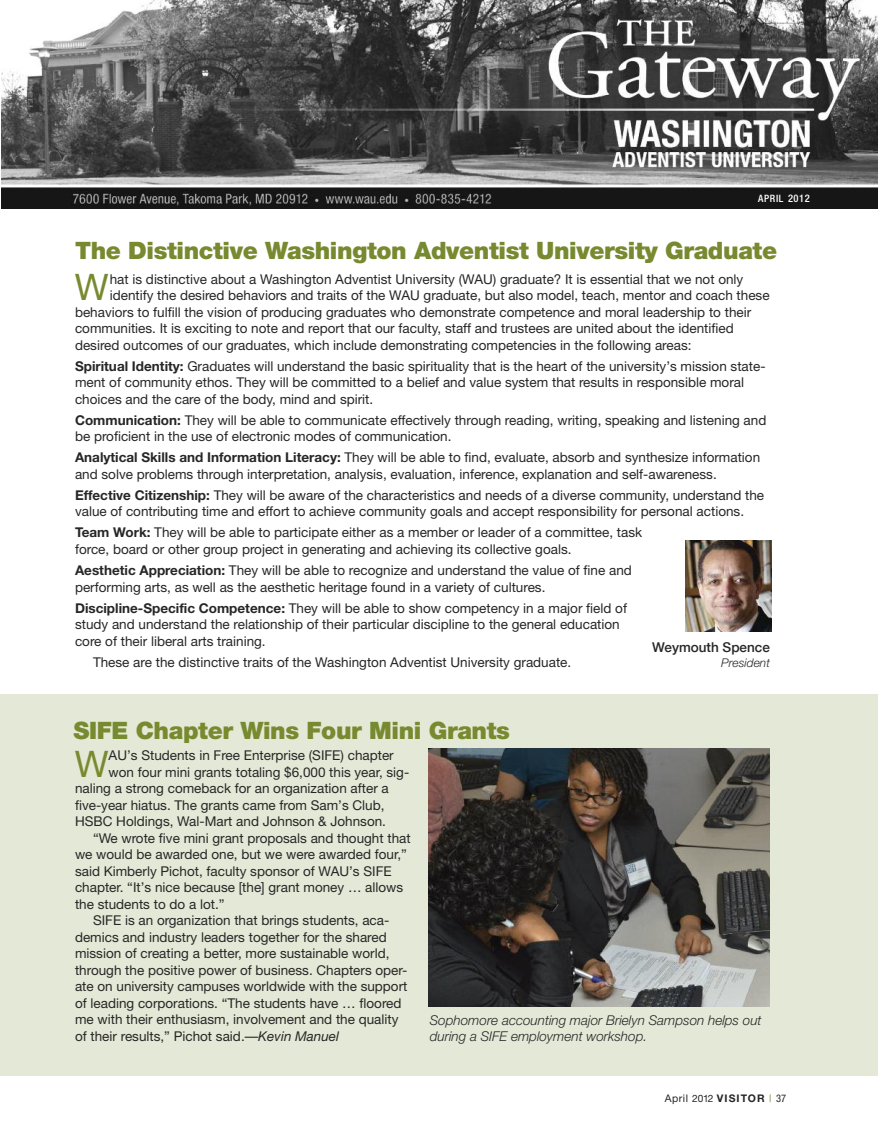
<style>
.page{position:relative;width:878px;height:1148px;background:#fff}
.page>*{position:absolute;margin:0;border:0;box-sizing:border-box;transform-origin:0 0}
.t1{font:36.6px "Helvetica Neue";color:#778a30}
.t2{font:900 24px "Helvetica Neue";letter-spacing:-.015em;color:#778a30}
.t3{font:13.5px/16.5px "Helvetica Neue";color:#272627}
.t4{font:italic 300 13.5px/16.2px "Helvetica Neue";color:#272627}
.t5{font:500 13.5px "Helvetica Neue";color:#272627}
.t6{font:italic 300 12px "Helvetica Neue";color:#272627}
.t7{font:700 10.5px "Helvetica Neue";letter-spacing:.1em;color:#272627}
.t8{font:500 condensed 10.2px "Helvetica Neue";letter-spacing:.065em;color:#fff}
.s1{font-size:10.5px}
.s2{font-weight:700}
.s3{font-style:italic}
.s4{font-weight:400}
.s5{font-weight:400;font-size:10.2px}
.s6{font-weight:400;font-stretch:condensed;color:#778a30}
.s7{font-weight:400;font-stretch:condensed}
</style>
<div class="page">
<div style="left:0;top:694px;width:878px;height:382px;background:#e4e8d6"></div>
<img style="left:685px;top:540px;width:86px;height:91px">
<img style="left:2px;top:0;width:876px;height:209px">
<img style="left:428px;top:748px;width:342px;height:258px">
<p class="t8" style="left:758px;top:195px;width:53px">APRIL <span class="s1">2012</span></p>
<h2 class="t2" style="left:75px;top:242px;width:703px">The Distinctive Washington Adventist University Graduate</h2>
<h1 class="t1" style="left:75px;top:274px;width:35px">W</h1>
<p class="t3" style="left:110px;top:272px;width:635px">hat is distinctive about a Washington Adventist University (WAU) graduate? It is essential that we not only</p>
<p class="t3" style="left:110px;top:289px;width:661px">identify the desired behaviors and traits of the WAU graduate, but also model, teach, mentor and coach these</p>
<p class="t3" style="left:75px;top:305px;width:677px">behaviors to fulfill the vision of producing graduates who demonstrate competence and moral leadership to their</p>
<p class="t3" style="left:75px;top:322px;width:660px">communities. It is exciting to note and report that our faculty, staff and trustees are united about the identified</p>
<p class="t3" style="left:75px;top:338px;width:618px">desired outcomes of our graduates, which include demonstrating competencies in the following areas:</p>
<p class="t3" style="left:75px;top:359px;width:692px"><span class="s2">Spiritual Identity:</span> Graduates will understand the basic spirituality that is the heart of the university’s mission state&shy;ment of community ethos. They will be committed to a belief and value system that results in responsible moral choices and the care of the body, mind and spirit.</p>
<p class="t3" style="left:75px;top:413px;width:692px"><span class="s2">Communication:</span> They will be able to communicate effectively through reading, writing, speaking and listening and be proficient in the use of electronic modes of communication.</p>
<p class="t3" style="left:75px;top:451px;width:686px"><span class="s2">Analytical Skills and Information Literacy:</span> They will be able to find, evaluate, absorb and synthesize information and solve problems through interpretation, analysis, evaluation, inference, explanation and self-awareness.</p>
<p class="t3" style="left:75px;top:488px;width:690px"><span class="s2">Effective Citizenship:</span> They will be aware of the characteristics and needs of a diverse community, understand the value of contributing time and effort to achieve community goals and accept responsibility for personal actions.</p>
<p class="t3" style="left:75px;top:526px;width:568px"><span class="s2">Team Work:</span> They will be able to participate either as a member or leader of a committee, task force, board or other group project in generating and achieving its collective goals.</p>
<p class="t3" style="left:75px;top:563px;width:558px"><span class="s2">Aesthetic Appreciation:</span> They will be able to recognize and understand the value of fine and performing arts, as well as the aesthetic heritage found in a variety of cultures.</p>
<p class="t3" style="left:75px;top:601px;width:553px"><span class="s2">Discipline-Specific Competence:</span> They will be able to show competency in a major field of study and understand the relationship of their particular discipline to the general education core of their liberal arts training.</p>
<p class="t3" style="left:93px;top:655px;width:479px">These are the distinctive traits of the Washington Adventist University graduate.</p>
<p class="t5" style="left:652px;top:639px;width:119px">Weymouth Spence</p>
<p class="t6" style="left:721px;top:659px;width:50px">President</p>
<h2 class="t2" style="left:74px;top:721px;width:438px">SIFE Chapter Wins Four Mini Grants</h2>
<h1 class="t1" style="left:75px;top:750px;width:35px">W</h1>
<p class="t3" style="left:109px;top:748px;width:287px">AU’s Students in Free Enterprise (SIFE) chapter</p>
<p class="t3" style="left:109px;top:765px;width:302px">won four mini grants totaling $6,000 this year, sig-</p>
<p class="t3" style="left:75px;top:781px;width:315px">naling a strong comeback for an organization after a</p>
<p class="t3" style="left:75px;top:798px;width:311px">five-year hiatus. The grants came from Sam’s Club,</p>
<p class="t3" style="left:75px;top:814px;width:312px">HSBC Holdings, Wal-Mart and Johnson &amp; Johnson.</p>
<p class="t3" style="left:93px;top:831px;width:319px">“We wrote five mini grant proposals and thought that</p>
<p class="t3" style="left:75px;top:847px;width:333px">we would be awarded one, but we were awarded four,”</p>
<p class="t3" style="left:75px;top:864px;width:318px">said Kimberly Pichot, faculty sponsor of WAU’s SIFE</p>
<p class="t3" style="left:75px;top:880px;width:330px">chapter. “It’s nice because [the] grant money … allows</p>
<p class="t3" style="left:75px;top:897px;width:151px">the students to do a lot.”</p>
<p class="t3" style="left:93px;top:913px;width:298px">SIFE is an organization that brings students, aca-</p>
<p class="t3" style="left:75px;top:930px;width:313px">demics and industry leaders together for the shared</p>
<p class="t3" style="left:75px;top:946px;width:316px">mission of creating a better, more sustainable world,</p>
<p class="t3" style="left:75px;top:963px;width:334px">through the positive power of business. Chapters oper-</p>
<p class="t3" style="left:75px;top:979px;width:334px">ate on university campuses worldwide with the support</p>
<p class="t3" style="left:75px;top:996px;width:328px">of leading corporations. “The students have … floored</p>
<p class="t3" style="left:75px;top:1012px;width:325px">me with their enthusiasm, involvement and the quality</p>
<p class="t3" style="left:75px;top:1029px;width:266px">of their results,” Pichot said.—<span class="s3">Kevin Manuel</span></p>
<p class="t4" style="left:430px;top:1013px;width:333px">Sophomore accounting major Brielyn Sampson helps out during a SIFE employment workshop.</p>
<p class="t7" style="left:664px;top:1094px;width:123px"><span class="s4">April</span> <span class="s5">2012</span> VISITOR <span class="s6">|</span> <span class="s7">37</span></p>
</div>
